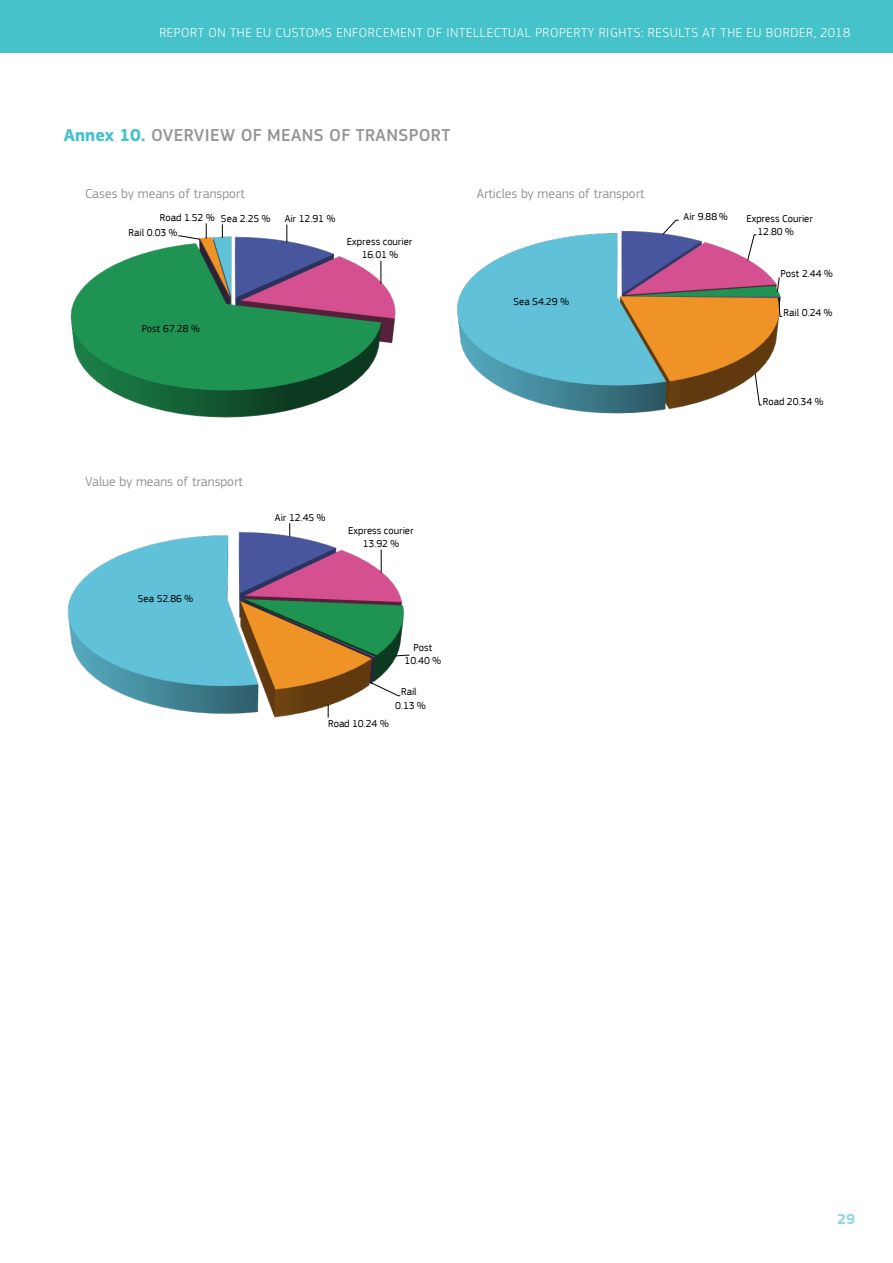
<style>
.page{position:relative;width:893px;height:1263px;background:#fff}
.page>*{position:absolute;margin:0;border:0;box-sizing:border-box;transform-origin:0 0}
.annex{font:500 18px "EC Square Sans Pro";letter-spacing:.02em;color:#939598}
.t1{font:700 15px "EC Square Sans Pro";color:#98d7dd}
.t2{font:300 13.5px "EC Square Sans Pro";letter-spacing:.045em;color:#fff}
.figure_title{font:13.5px "EC Square Sans Pro";color:#939598}
.t3{font:10.5px/13.2px "EC Square Sans Pro";letter-spacing:-.005em;color:#000;text-align:center}
.s1{font-weight:700;color:#46c2ca}
.s2{color:#fff}
</style>
<div class="page">
<div style="left:0;top:0;width:893px;height:53px;background:#46c2ca"></div>
<img style="left:70px;top:224px;width:326px;height:194px">
<svg style="left:287px;top:225px;width:1px;height:17px"></svg>
<svg style="left:381px;top:261px;width:1px;height:23px"></svg>
<svg style="left:178px;top:235px;width:22px;height:5px"></svg>
<svg style="left:206px;top:223px;width:1px;height:16px"></svg>
<svg style="left:222px;top:224px;width:1px;height:14px"></svg>
<img style="left:456px;top:230px;width:323px;height:184px">
<svg style="left:662px;top:220px;width:17px;height:15px"></svg>
<svg style="left:747px;top:234px;width:10px;height:27px"></svg>
<svg style="left:777px;top:277px;width:6px;height:40px"></svg>
<svg style="left:754px;top:373px;width:8px;height:32px"></svg>
<img style="left:67px;top:524px;width:341px;height:194px">
<svg style="left:289px;top:523px;width:1px;height:14px"></svg>
<svg style="left:381px;top:550px;width:1px;height:22px"></svg>
<svg style="left:395px;top:655px;width:15px;height:1px"></svg>
<svg style="left:371px;top:682px;width:30px;height:14px"></svg>
<svg style="left:328px;top:704px;width:1px;height:14px"></svg>
<p class="t2" style="left:159px;top:25px;width:692px">REPORT ON THE EU CUSTOMS ENFORCEMENT OF INTELLECTUAL PROPERTY RIGHTS: RESULTS AT THE EU BORDER, 2018</p>
<p class="annex" style="left:64px;top:125px;width:388px"><span class="s1">Annex 10.</span> OVERVIEW OF MEANS OF TRANSPORT</p>
<p class="figure_title" style="left:85px;top:186px;width:161px">Cases by means of transport</p>
<p class="figure_title" style="left:477px;top:186px;width:169px">Articles by means of transport</p>
<p class="t3" style="left:285px;top:212px;width:52px">Air 12.91 %</p>
<p class="t3" style="left:347px;top:235px;width:67px">Express courier<br>16.01 %</p>
<p class="t3" style="left:160px;top:211px;width:112px">Road 1.52 % Sea 2.25 %</p>
<p class="t3" style="left:684px;top:210px;width:46px">Air 9.88 %</p>
<p class="t3" style="left:746px;top:212px;width:68px">Express Courier<br>12.80 %<span class="s2">%</span></p>
<p class="t3" style="left:780px;top:267px;width:54px">Post 2.44 %</p>
<p class="t3" style="left:783px;top:306px;width:51px">Rail 0.24 %</p>
<p class="t3" style="left:129px;top:226px;width:51px">Rail 0.03 %</p>
<p class="t3" style="left:513px;top:295px;width:57px">Sea 54.29 %</p>
<p class="t3" style="left:142px;top:322px;width:59px">Post 67.28 %</p>
<p class="figure_title" style="left:85px;top:474px;width:159px">Value by means of transport</p>
<p class="t3" style="left:138px;top:592px;width:57px">Sea 52.86 %</p>
<p class="t3" style="left:275px;top:510px;width:52px">Air 12.45 %</p>
<p class="t3" style="left:348px;top:524px;width:67px">Express courier<br>13.92 %</p>
<p class="t3" style="left:405px;top:641px;width:38px">Post<br>10.40 %</p>
<p class="t3" style="left:395px;top:685px;width:32px">Rail<br>0.13 %</p>
<p class="t3" style="left:328px;top:717px;width:62px">Road 10.24 %</p>
<p class="t3" style="left:763px;top:395px;width:62px">Road 20.34 %</p>
<h2 class="t1" style="left:837px;top:1210px;width:19px">29</h2>
</div>
